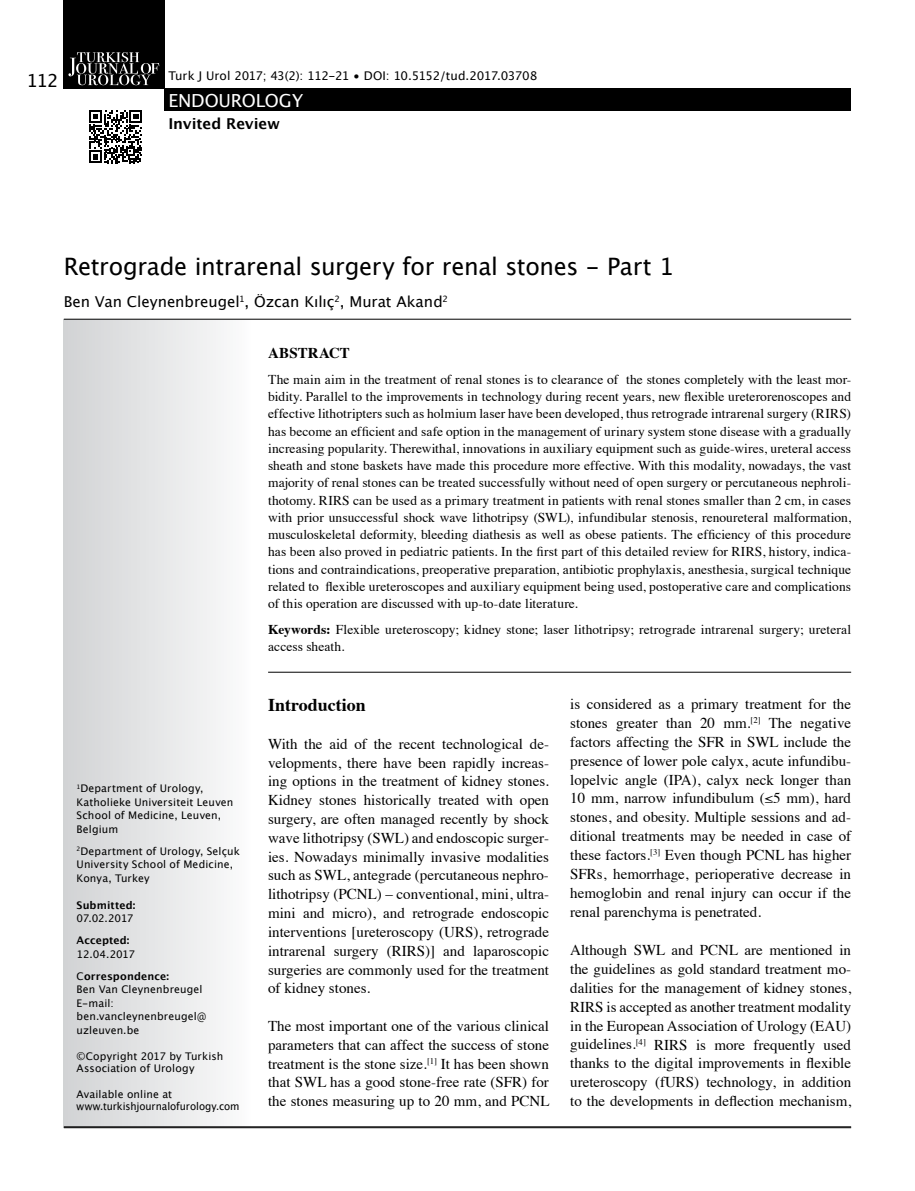
<style>
.page{position:relative;width:915px;height:1191px;background:#fff}
.page>*{position:absolute;margin:0;border:0;box-sizing:border-box;transform-origin:0 0}
.t1{font:24px "Lucida Grande";letter-spacing:-.01em;color:#000}
.t2{font:700 18px "Times";color:#000}
.t3{font:18px "Lucida Grande";letter-spacing:-.005em;color:#fff}
.t4{font:18px "Lucida Grande";color:#000}
.t5{font:15px/18.9px "Times";color:#000;text-align:justify}
.t6{font:15px "Lucida Grande";color:#000}
.t7{font:700 15px "Lucida Grande";letter-spacing:-.005em;color:#000}
.t8{font:700 15px "Times";letter-spacing:.01em;color:#000}
.t9{font:13.5px/17.2px "Times";letter-spacing:.005em;color:#000;text-align:justify}
.t10{font:12px "Lucida Grande";letter-spacing:-.03em;color:#000}
.t11{font:10.5px/13.5px "Lucida Grande";letter-spacing:.01em;color:#000}
.t12{font:700 10.5px/22px "Lucida Grande";letter-spacing:.01em;color:#000}
.s1{font-weight:400}
.s2{font-weight:700}
</style>
<div class="page">
<div style="left:63px;top:0;width:101px;height:89px;background:#000"></div>
<div style="left:164px;top:88px;width:686px;height:23px;background:#000"></div>
<svg style="left:68px;top:52px;width:91px;height:33px"></svg>
<svg style="left:89px;top:110px;width:53px;height:53px"></svg>
<div style="left:64px;top:319px;width:189px;height:808px;background:linear-gradient(to right,#d1d3d4,#fcfcfd)"></div>
<hr style="left:64px;top:319px;width:786px;height:1px;background:#000">
<hr style="left:64px;top:1127px;width:786px;height:1px;background:#000">
<hr style="left:64px;top:1126px;width:786px;height:1px;background:#000">
<hr style="left:268px;top:672px;width:582px;height:1px;background:#000">
<p class="t4" style="left:26px;top:70px;width:34px">112</p>
<p class="t10" style="left:168px;top:69px;width:370px">Turk J Urol 2017; 43(2): 112-21 • DOI: 10.5152/tud.2017.03708</p>
<p class="t3" style="left:168px;top:90px;width:136px">ENDOUROLOGY</p>
<p class="t7" style="left:168px;top:112px;width:113px">Invited Review</p>
<h1 class="t1" style="left:64px;top:253px;width:611px">Retrograde intrarenal surgery for renal stones - Part 1</h1>
<p class="t6" style="left:64px;top:293px;width:385px">Ben Van Cleynenbreugel<sup>1</sup>, Özcan Kılıç<sup>2</sup>, Murat Akand<sup>2</sup></p>
<p class="t11" style="left:77px;top:781px;width:158px"><sup>1</sup>Department of Urology,<br>Katholieke Universiteit Leuven<br>School of Medicine, Leuven,<br>Belgium</p>
<p class="t11" style="left:77px;top:844px;width:165px"><sup>2</sup>Department of Urology, Selçuk<br>University School of Medicine,<br>Konya, Turkey</p>
<p class="t12" style="left:77px;top:893px;width:60px">Submitted:</p>
<p class="t11" style="left:77px;top:911px;width:58px">07.02.2017</p>
<p class="t12" style="left:77px;top:929px;width:54px">Accepted:</p>
<p class="t12" style="left:77px;top:942px;width:94px"><span class="s1">12.04.2017<br>C</span>orrespondence:</p>
<p class="t11" style="left:77px;top:982px;width:131px">Ben Van Cleynenbreugel<br>E-mail: ben.vancleynenbreugel@ uzleuven.be</p>
<p class="t11" style="left:77px;top:1049px;width:148px;line-height:12.6px">©Copyright 2017 by Turkish<br>Association of Urology</p>
<p class="t11" style="left:77px;top:1087px;width:164px;line-height:12.6px">Available online at www.turkishjournalofurology.com</p>
<p class="t8" style="left:268px;top:339px;width:83px">ABSTRACT</p>
<p class="t9" style="left:268px;top:369px;width:584px">The main aim in the treatment of renal stones is to clearance of the stones completely with the least mor&shy;bidity. Parallel to the improvements in technology during recent years, new flexible ureterorenoscopes and effective lithotripters such as holmium laser have been developed, thus retrograde intrarenal surgery (RIRS) has become an efficient and safe option in the management of urinary system stone disease with a gradually increasing popularity. Therewithal, innovations in auxiliary equipment such as guide-wires, ureteral access sheath and stone baskets have made this procedure more effective. With this modality, nowadays, the vast majority of renal stones can be treated successfully without need of open surgery or percutaneous nephroli&shy;thotomy. RIRS can be used as a primary treatment in patients with renal stones smaller than 2 cm, in cases with prior unsuccessful shock wave lithotripsy (SWL), infundibular stenosis, renoureteral malformation, musculoskeletal deformity, bleeding diathesis as well as obese patients. The efficiency of this procedure has been also proved in pediatric patients. In the first part of this detailed review for RIRS, history, indica&shy;tions and contraindications, preoperative preparation, antibiotic prophylaxis, anesthesia, surgical technique related to flexible ureteroscopes and auxiliary equipment being used, postoperative care and complications of this operation are discussed with up-to-date literature.</p>
<p class="t9" style="left:268px;top:619px;width:584px"><span class="s2">Keywords:</span> Flexible ureteroscopy; kidney stone; laser lithotripsy; retrograde intrarenal surgery; ureteral access sheath.</p>
<p class="t2" style="left:268px;top:688px;width:99px">Introduction</p>
<p class="t5" style="left:268px;top:733px;width:282px">With the aid of the recent technological de&shy;velopments, there have been rapidly increas&shy;ing options in the treatment of kidney stones.<br>Kidney stones historically treated with open surgery, are often managed recently by shock wave lithotripsy (SWL) and endoscopic surger&shy;ies. Nowadays minimally invasive modalities such as SWL, antegrade (percutaneous nephro&shy;lithotripsy (PCNL) – conventional, mini, ultra&shy;mini and micro), and retrograde endoscopic interventions [ureteroscopy (URS), retrograde intrarenal surgery (RIRS)] and laparoscopic surgeries are commonly used for the treatment of kidney stones.</p>
<p class="t5" style="left:268px;top:1015px;width:283px">The most important one of the various clinical parameters that can affect the success of stone treatment is the stone size.<sup>[1]</sup> It has been shown that SWL has a good stone-free rate (SFR) for the stones measuring up to 20 mm, and PCNL</p>
<p class="t5" style="left:570px;top:693px;width:282px">is considered as a primary treatment for the stones greater than 20 mm.<sup>[2]</sup> The negative factors affecting the SFR in SWL include the presence of lower pole calyx, acute infundibu&shy;lopelvic angle (IPA), calyx neck longer than 10 mm, narrow infundibulum (≤5 mm), hard stones, and obesity. Multiple sessions and ad&shy;ditional treatments may be needed in case of these factors.<sup>[3]</sup> Even though PCNL has higher SFRs, hemorrhage, perioperative decrease in hemoglobin and renal injury can occur if the renal parenchyma is penetrated.</p>
<p class="t5" style="left:570px;top:939px;width:282px">Although SWL and PCNL are mentioned in the guidelines as gold standard treatment mo&shy;dalities for the management of kidney stones, RIRS is accepted as another treatment modality in the European Association of Urology (EAU) guidelines.<sup>[4]</sup> RIRS is more frequently used thanks to the digital improvements in flexible ureteroscopy (fURS) technology, in addition to the developments in deflection mechanism,</p>
</div>
